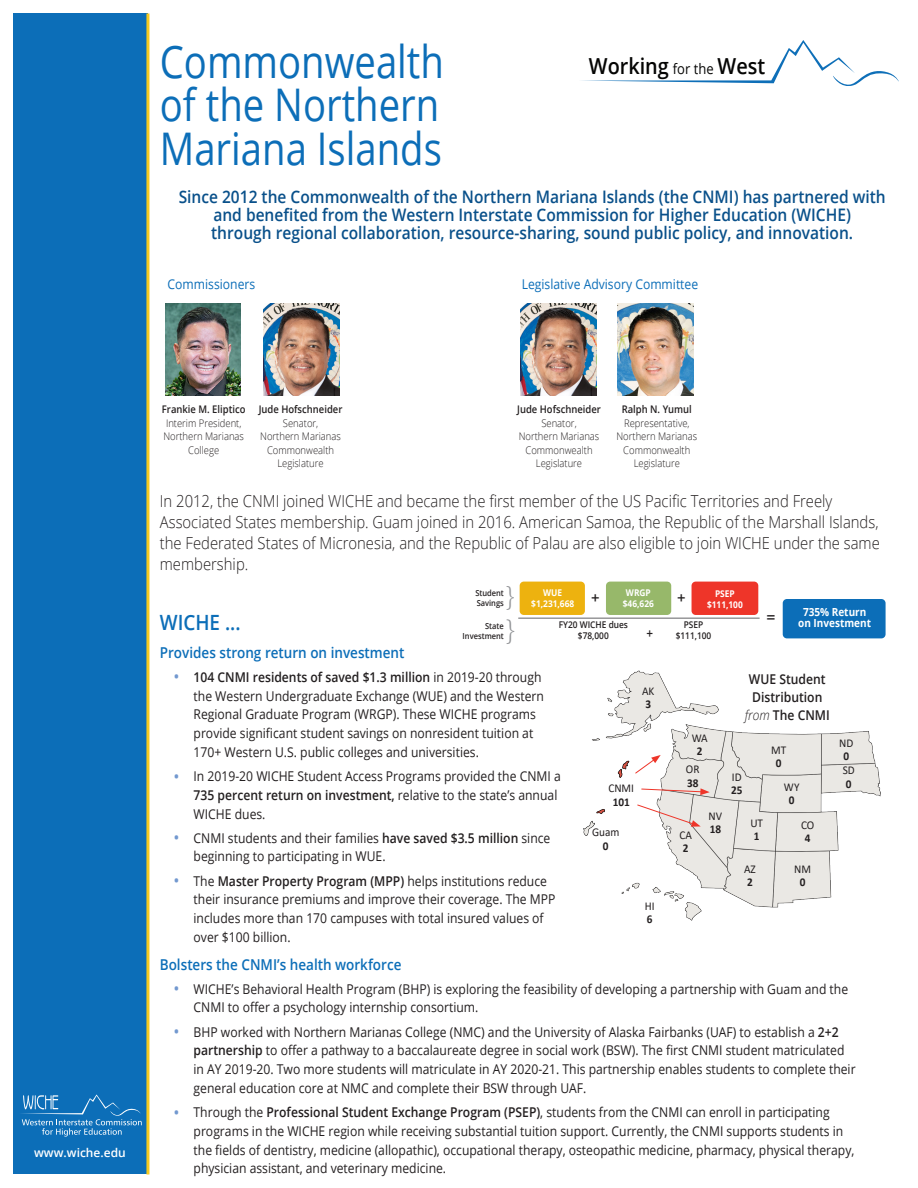
<style>
.page{position:relative;width:918px;height:1188px;background:#fff}
.page>*{position:absolute;margin:0;border:0;box-sizing:border-box;transform-origin:0 0}
.p_1_-_text{font:45px/43.5px "Open Sans";color:#0c6eb8;text-align:justify;scale:.85 1}
.p_1_-_text-2{font:300 28.8px "Cataneo BT";color:#939598;scale:.8 1}
.p_1_-_text-3{font:300 27.9px "Cataneo BT";color:#939598;scale:.8 1}
.t1{font:600 22.05px "Open Sans";color:#050504;scale:.9 1}
.p_1_-_text-4{font:600 21px "Open Sans";color:#0c6eb8;scale:.9 1}
.p_1_-_text-5{font:600 17.25px/18px "Open Sans";color:#09508a;text-align:center;scale:.9 1}
.table_headings{font:300 16.5px/21px "Open Sans";color:#231f20;scale:.9 1}
.table_headings-2{font:600 15.75px "Open Sans";color:#231f20}
.h3_graf_hed{font:600 15px "Open Sans";color:#0c6eb8;scale:.9 1}
.table_headings-3{font:600 14.85px "Open Sans";color:#231f20}
.p_1_-_text-6{font:13.5px/18.8px "Open Sans";color:#231f20;scale:.9 1}
.p_1_-_text-7{font:13.5px "Open Sans";color:#0c6eb8;scale:.9 1}
.t2{font:600 13.5px/18px "Open Sans";color:#231f20;text-align:center;scale:.9 1}
.p_1_-_text-8{font:600 13.05px "Open Sans";color:#231f20;scale:.9 1}
.p_1_-_text-9{font:600 12px "Open Sans";color:#fff}
.t3{font:11.85px "Calibri";color:#231f20;scale:.94 1}
.t4{font:700 11.85px "Calibri";color:#231f20;scale:.94 1}
.table_headings-4{font:700 11.1px/11.1px "Open Sans";color:#fff;text-align:center;scale:.9 1}
.p_1_-_text-10{font:300 10.5px/13.5px "Open Sans";color:#231f20;text-align:center;scale:.9 1}
.table_headings-5{font:700 9.3px "Open Sans";color:#fff;scale:.9 1}
.p_1_-_text-11{font:600 9.3px "Open Sans";color:#231f20;scale:.9 1}
.p_1_-_text-12{font:600 8.4px/10.2px "Open Sans";color:#231f20;text-align:right;scale:.9 1}
.s1{font-weight:400;font-size:14.4px}
.s2{font-weight:600}
.s3{font-size:18px;color:#7298cf}
.s4{font-weight:300;font-style:italic}
</style>
<div class="page">
<div style="left:14px;top:14px;width:134px;height:1160px;background:#0c6eb8"></div>
<svg style="left:21px;top:1095px;width:121px;height:42px"></svg>
<hr style="left:146px;top:14px;width:3px;height:1160px;background:#f5ca21">
<svg style="left:581px;top:40px;width:318px;height:46px"></svg>
<img style="left:618px;top:304px;width:75px;height:92px">
<div style="left:783px;top:599px;width:103px;height:39px;background:#0c6eb8;border-radius:4px"></div>
<div style="left:520px;top:582px;width:65px;height:33px;background:#edb20f;border-radius:4px"></div>
<div style="left:606px;top:582px;width:65px;height:33px;background:#97b86a;border-radius:4px"></div>
<div style="left:692px;top:582px;width:66px;height:33px;background:#ee3529;border-radius:4px"></div>
<hr style="left:518px;top:618px;width:242px;height:1px;background:#636366">
<img style="left:583px;top:671px;width:297px;height:249px">
<img style="left:584px;top:760px;width:57px;height:55px">
<svg style="left:641px;top:788px;width:69px;height:7px"></svg>
<svg style="left:635px;top:755px;width:26px;height:19px"></svg>
<svg style="left:637px;top:804px;width:64px;height:23px"></svg>
<img style="left:165px;top:303px;width:76px;height:92px">
<img style="left:264px;top:303px;width:75px;height:92px">
<img style="left:521px;top:303px;width:75px;height:92px">
<p class="p_1_-_text" style="left:160px;top:38px;width:336px">Commonwealth of the Northern Mariana Islands</p>
<p class="t1" style="left:589px;top:51px;width:197px">Working <span class="s1">for the</span> West</p>
<p class="p_1_-_text-5" style="left:179px;top:187px;width:787px">Since 2012 the Commonwealth of the Northern Mariana Islands (the CNMI) has partnered with and benefited from the Western Interstate Commission for Higher Education (WICHE)<br>through regional collaboration, resource-sharing, sound public policy, and innovation.</p>
<p class="p_1_-_text-7" style="left:168px;top:275px;width:99px">Commissioners</p>
<p class="p_1_-_text-7" style="left:522px;top:275px;width:198px">Legislative Advisory Committee</p>
<p class="p_1_-_text-9" style="left:34px;top:1145px;width:93px">www.wiche.edu</p>
<p class="p_1_-_text-10" style="left:162px;top:403px;width:94px"><span class="s2">Frankie M. Eliptico<br></span>Interim President,<br>Northern Marianas<br>College</p>
<p class="p_1_-_text-10" style="left:259px;top:403px;width:94px"><span class="s2">Jude Hofschneider<br></span>Senator,<br>Northern Marianas<br>Commonwealth<br>Legislature</p>
<p class="p_1_-_text-10" style="left:517px;top:403px;width:94px"><span class="s2">Jude Hofschneider<br></span>Senator,<br>Northern Marianas<br>Commonwealth<br>Legislature</p>
<p class="p_1_-_text-10" style="left:617px;top:403px;width:91px"><span class="s2">Ralph N. Yumul<br></span>Representative,<br>Northern Marianas<br>Commonwealth<br>Legislature</p>
<p class="table_headings" style="left:160px;top:490px;width:802px">In 2012, the CNMI joined WICHE and became the first member of the US Pacific Territories and Freely Associated States membership. Guam joined in 2016. American Samoa, the Republic of the Marshall Islands, the Federated States of Micronesia, and the Republic of Palau are also eligible to join WICHE under the same membership.</p>
<p class="p_1_-_text-3" style="left:505px;top:580px;width:15px">}</p>
<p class="p_1_-_text-2" style="left:505px;top:613px;width:16px">}</p>
<p class="p_1_-_text-12" style="left:475px;top:588px;width:33px">Student</p>
<p class="p_1_-_text-12" style="left:477px;top:598px;width:32px">Savings</p>
<p class="p_1_-_text-12" style="left:463px;top:620px;width:47px">State<br>Investment</p>
<p class="table_headings-5" style="left:626px;top:586px;width:29px">WRGP</p>
<p class="table_headings-5" style="left:623px;top:598px;width:36px">$46,626</p>
<p class="table_headings-5" style="left:543px;top:586px;width:23px">WUE</p>
<p class="table_headings-5" style="left:531px;top:598px;width:49px">$1,231,668</p>
<p class="table_headings-5" style="left:715px;top:587px;width:23px">PSEP</p>
<p class="table_headings-5" style="left:707px;top:598px;width:41px">$111,100</p>
<p class="table_headings-3" style="left:591px;top:587px;width:10px">+</p>
<p class="p_1_-_text-11" style="left:559px;top:619px;width:78px">FY20 WICHE dues</p>
<p class="p_1_-_text-11" style="left:684px;top:619px;width:23px">PSEP</p>
<p class="p_1_-_text-11" style="left:578px;top:630px;width:36px">$78,000</p>
<p class="p_1_-_text-8" style="left:646px;top:624px;width:9px">+</p>
<p class="p_1_-_text-11" style="left:676px;top:630px;width:41px">$111,100</p>
<p class="table_headings-3" style="left:677px;top:588px;width:10px">+</p>
<p class="table_headings-4" style="left:798px;top:606px;width:83px">735% Return on Investment</p>
<p class="p_1_-_text-4" style="left:160px;top:608px;width:91px">WICHE ...</p>
<p class="h3_graf_hed" style="left:160px;top:642px;width:273px">Provides strong return on investment</p>
<p class="p_1_-_text-6" style="left:194px;top:667px;width:391px;text-indent:-20px"><span class="s3">•</span> <span class="s2">104 CNMI residents of saved $1.3 million</span> in 2019-20 through the Western Undergraduate Exchange (WUE) and the Western Regional Graduate Program (WRGP). These WICHE programs provide significant student savings on nonresident tuition at 170+ Western U.S. public colleges and universities.</p>
<p class="p_1_-_text-6" style="left:194px;top:766px;width:410px;text-indent:-20px"><span class="s3">•</span> In 2019-20 WICHE Student Access Programs provided the CNMI a<br><span class="s2">735 percent return on investment,</span> relative to the state’s annual<br>WICHE dues.</p>
<p class="p_1_-_text-6" style="left:194px;top:828px;width:398px;text-indent:-20px"><span class="s3">•</span> CNMI students and their families <span class="s2">have saved $3.5 million</span> since beginning to participating in WUE.</p>
<p class="p_1_-_text-6" style="left:194px;top:871px;width:404px;text-indent:-20px"><span class="s3">•</span> The <span class="s2">Master Property Program (MPP)</span> helps institutions reduce their insurance premiums and improve their coverage. The MPP includes more than 170 campuses with total insured values of over $100 billion.</p>
<p class="h3_graf_hed" style="left:160px;top:954px;width:270px">Bolsters the CNMI’s health workforce</p>
<p class="p_1_-_text-6" style="left:194px;top:979px;width:729px;text-indent:-20px"><span class="s3">•</span> WICHE’s Behavioral Health Program (BHP) is exploring the feasibility of developing a partnership with Guam and the<br>CNMI to offer a psychology internship consortium.</p>
<p class="p_1_-_text-6" style="left:194px;top:1022px;width:737px;text-indent:-20px"><span class="s3">•</span> BHP worked with Northern Marianas College (NMC) and the University of Alaska Fairbanks (UAF) to establish a <span class="s2">2+2 partnership</span> to offer a pathway to a baccalaureate degree in social work (BSW). The first CNMI student matriculated in AY 2019-20. Two more students will matriculate in AY 2020-21. This partnership enables students to complete their general education core at NMC and complete their BSW through UAF.</p>
<p class="p_1_-_text-6" style="left:194px;top:1102px;width:736px;text-indent:-20px"><span class="s3">•</span> Through the <span class="s2">Professional Student Exchange Program (PSEP)</span>, students from the CNMI can enroll in participating programs in the WICHE region while receiving substantial tuition support. Currently, the CNMI supports students in the fields of dentistry, medicine (allopathic), occupational therapy, osteopathic medicine, pharmacy, physical therapy, physician assistant, and veterinary medicine.</p>
<p class="table_headings-2" style="left:766px;top:607px;width:11px">=</p>
<p class="t2" style="left:745px;top:670px;width:96px">WUE Student<br>Distribution <span class="s4">from</span> The CNMI</p>
<p class="t3" style="left:642px;top:683px;width:15px">AK</p>
<p class="t4" style="left:645px;top:696px;width:8px">3</p>
<p class="t3" style="left:692px;top:730px;width:19px">WA</p>
<p class="t4" style="left:697px;top:743px;width:8px">2</p>
<p class="t3" style="left:771px;top:742px;width:18px">MT</p>
<p class="t4" style="left:776px;top:755px;width:8px">0</p>
<p class="t3" style="left:839px;top:735px;width:17px">ND</p>
<p class="t4" style="left:843px;top:748px;width:8px">0</p>
<p class="t3" style="left:843px;top:762px;width:14px">SD</p>
<p class="t4" style="left:846px;top:775px;width:8px">0</p>
<p class="t3" style="left:686px;top:761px;width:16px">OR</p>
<p class="t4" style="left:687px;top:774px;width:14px">38</p>
<p class="t3" style="left:732px;top:769px;width:12px">ID</p>
<p class="t4" style="left:731px;top:782px;width:14px">25</p>
<p class="t3" style="left:784px;top:778px;width:18px">WY</p>
<p class="t4" style="left:789px;top:792px;width:8px">0</p>
<p class="t3" style="left:608px;top:780px;width:29px">CNMI</p>
<p class="t4" style="left:613px;top:793px;width:20px">101</p>
<p class="t3" style="left:709px;top:808px;width:16px">NV</p>
<p class="t4" style="left:710px;top:821px;width:14px">18</p>
<p class="t3" style="left:750px;top:815px;width:15px">UT</p>
<p class="t4" style="left:754px;top:828px;width:8px">1</p>
<p class="t3" style="left:801px;top:817px;width:16px">CO</p>
<p class="t4" style="left:805px;top:830px;width:8px">4</p>
<p class="t3" style="left:794px;top:860px;width:19px">NM</p>
<p class="t4" style="left:800px;top:874px;width:8px">0</p>
<p class="t3" style="left:592px;top:824px;width:31px">Guam</p>
<p class="t4" style="left:603px;top:837px;width:8px">0</p>
<p class="t3" style="left:679px;top:827px;width:15px">CA</p>
<p class="t4" style="left:683px;top:840px;width:8px">2</p>
<p class="t3" style="left:744px;top:860px;width:14px">AZ</p>
<p class="t4" style="left:747px;top:874px;width:8px">2</p>
<p class="t3" style="left:645px;top:898px;width:12px">HI</p>
<p class="t4" style="left:647px;top:911px;width:8px">6</p>
</div>
